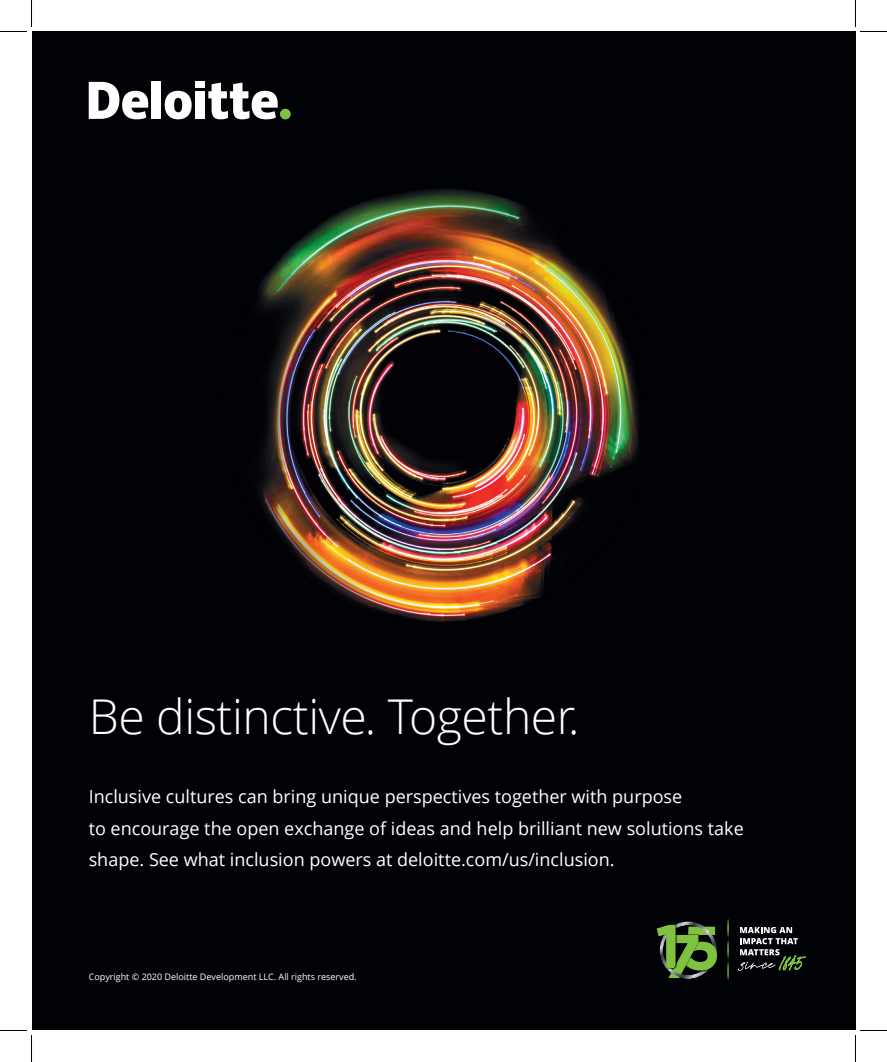
<style>
.page{position:relative;width:887px;height:1062px;background:#fff}
.page>*{position:absolute;margin:0;border:0;box-sizing:border-box;transform-origin:0 0}
.t1{font:300 48px "Open Sans";letter-spacing:-.01em;color:#fff}
.t2{font:18px/31.3px "Open Sans";color:#fff}
.t3{font:9px "Open Sans";color:#fff}
</style>
<div class="page">
<div style="left:32px;top:32px;width:823px;height:998px;background:#010206"></div>
<img style="left:258px;top:189px;width:381px;height:433px">
<div style="left:280px;top:109px;width:11px;height:10px;background:#7fc241;border-radius:50%"></div>
<div style="left:152px;top:82px;width:9px;height:37px;background:#fff"></div>
<svg style="left:165px;top:91px;width:27px;height:28px"></svg>
<div style="left:195px;top:91px;width:10px;height:28px;background:#fff"></div>
<div style="left:195px;top:82px;width:10px;height:6px;background:#fff"></div>
<svg style="left:208px;top:83px;width:70px;height:36px"></svg>
<svg style="left:89px;top:82px;width:59px;height:37px"></svg>
<img style="left:669px;top:978px;width:23px;height:1px">
<svg style="left:656px;top:922px;width:61px;height:56px"></svg>
<svg style="left:727px;top:919px;width:1px;height:61px"></svg>
<svg style="left:738px;top:927px;width:67px;height:44px"></svg>
<svg style="left:0;top:0;width:32px;height:32px"></svg>
<svg style="left:0;top:1030px;width:32px;height:32px"></svg>
<svg style="left:855px;top:0;width:31px;height:32px"></svg>
<svg style="left:855px;top:1030px;width:31px;height:32px"></svg>
<p class="t1" style="left:89px;top:684px;width:492px">Be distinctive. Together.</p>
<p class="t2" style="left:89px;top:781px;width:656px">Inclusive cultures can bring unique perspectives together with purpose<br>to encourage the open exchange of ideas and help brilliant new solutions take shape. See what inclusion powers at deloitte.com/us/inclusion.</p>
<p class="t3" style="left:89px;top:971px;width:269px">Copyright © 2020 Deloitte Development LLC. All rights reserved.</p>
</div>
